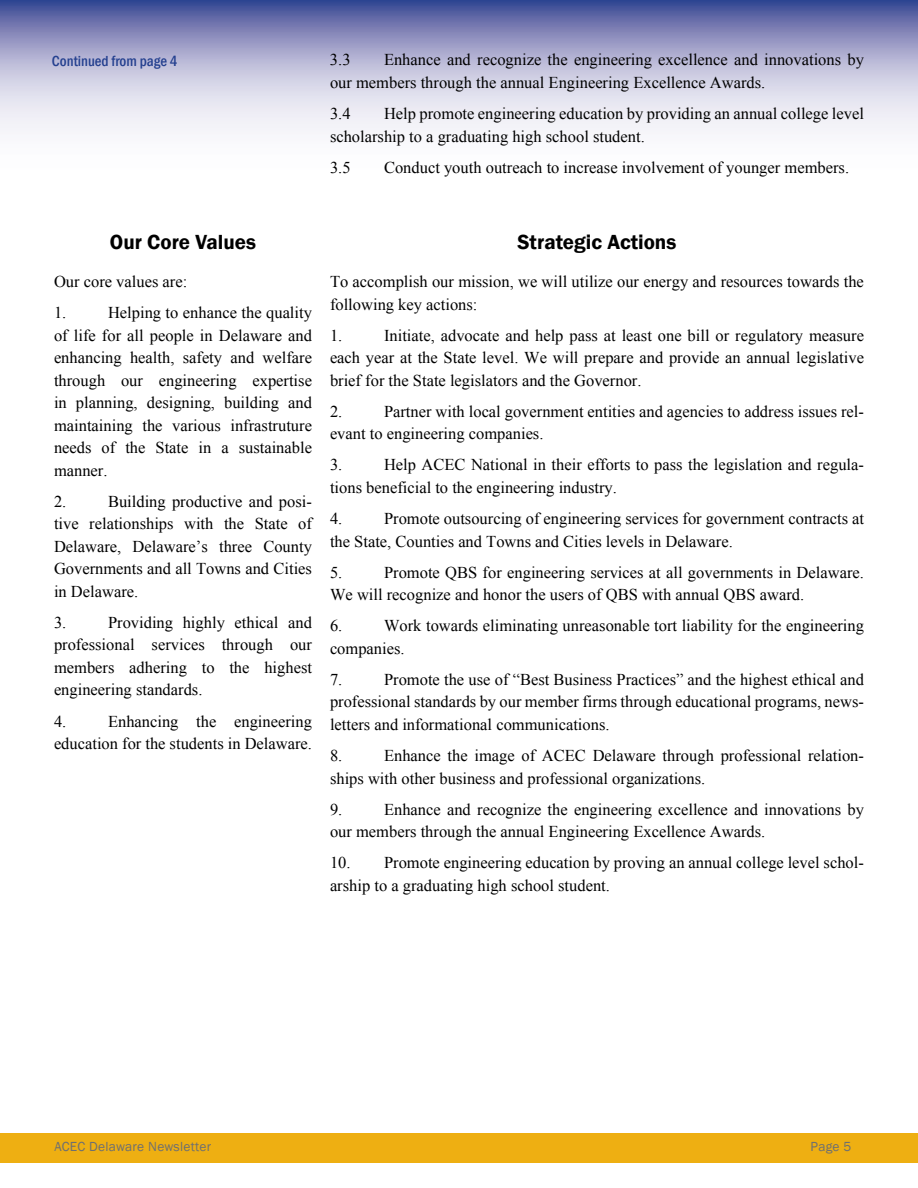
<style>
.page{position:relative;width:918px;height:1188px;background:#fff}
.page>*{position:absolute;margin:0;border:0;box-sizing:border-box;transform-origin:0 0}
.t1{font:600 21px "Franklin Gothic";color:#000}
.t2{font:16.5px/22.5px "Times New Roman";color:#000}
.t3{font:500 condensed 15px "Franklin Gothic";color:#24408f}
.t4{font:13.5px "Franklin Gothic";letter-spacing:.02em;color:#6d6f71}
</style>
<div class="page">
<svg style="left:0;top:0;width:918px;height:131px;background:#b0b2d2"></svg>
<div style="left:0;top:1133px;width:918px;height:30px;background:#eeaf12"></div>
<p class="t3" style="left:52px;top:51px;width:127px">Continued from page 4</p>
<p class="t2" style="left:330px;top:48px;width:536px;text-indent:54px">Enhance and recognize the engineering excellence and innovations by our members through the annual Engineering Excellence Awards.</p>
<p class="t2" style="left:330px;top:102px;width:22px">3.4</p>
<p class="t2" style="left:330px;top:48px;width:22px">3.3</p>
<p class="t2" style="left:330px;top:102px;width:536px;text-indent:54px">Help promote engineering education by providing an annual college level scholarship to a graduating high school student.</p>
<p class="t2" style="left:330px;top:156px;width:22px">3.5</p>
<p class="t2" style="left:384px;top:156px;width:467px">Conduct youth outreach to increase involvement of younger members.</p>
<p class="t1" style="left:110px;top:229px;width:148px">Our Core Values</p>
<p class="t2" style="left:54px;top:266px;width:135px;line-height:31.2px">Our core values are:<br>1.</p>
<p class="t2" style="left:54px;top:301px;width:260px;text-align:justify;text-indent:54px">Helping to enhance the quality of life for all people in Delaware and enhancing health, safety and welfare through our engineering expertise in planning, designing, building and maintaining the various infrastruture needs of the State in a sustainable manner.</p>
<p class="t2" style="left:54px;top:490px;width:14px">2.</p>
<p class="t2" style="left:54px;top:490px;width:260px;text-align:justify;text-indent:54px">Building productive and posi&shy;tive relationships with the State of Delaware, Delaware’s three County Governments and all Towns and Cities in Delaware.</p>
<p class="t2" style="left:54px;top:611px;width:14px">3.</p>
<p class="t2" style="left:54px;top:611px;width:260px;text-align:justify;text-indent:54px">Providing highly ethical and professional services through our members adhering to the highest engineering standards.</p>
<p class="t2" style="left:54px;top:710px;width:14px">4.</p>
<p class="t2" style="left:54px;top:710px;width:260px;text-align:right">Enhancing the engineering education for the students in Delaware.</p>
<p class="t1" style="left:518px;top:229px;width:160px">Strategic Actions</p>
<p class="t2" style="left:330px;top:270px;width:535px">To accomplish our mission, we will utilize our energy and resources towards the following key actions:</p>
<p class="t2" style="left:330px;top:324px;width:14px">1.</p>
<p class="t2" style="left:330px;top:324px;width:536px;text-align:justify;text-indent:54px">Initiate, advocate and help pass at least one bill or regulatory measure each year at the State level. We will prepare and provide an annual legislative brief for the State legislators and the Governor.</p>
<p class="t2" style="left:330px;top:400px;width:14px">2.</p>
<p class="t2" style="left:330px;top:400px;width:535px;text-indent:54px">Partner with local government entities and agencies to address issues rel&shy;evant to engineering companies.</p>
<p class="t2" style="left:330px;top:453px;width:14px">3.</p>
<p class="t2" style="left:330px;top:453px;width:535px;text-indent:54px">Help ACEC National in their efforts to pass the legislation and regula&shy;tions beneficial to the engineering industry.</p>
<p class="t2" style="left:330px;top:507px;width:14px">4.</p>
<p class="t2" style="left:330px;top:507px;width:536px;text-indent:54px">Promote outsourcing of engineering services for government contracts at the State, Counties and Towns and Cities levels in Delaware.</p>
<p class="t2" style="left:330px;top:561px;width:14px">5.</p>
<p class="t2" style="left:330px;top:561px;width:535px;text-indent:54px">Promote QBS for engineering services at all governments in Delaware.<br>We will recognize and honor the users of QBS with annual QBS award.</p>
<p class="t2" style="left:330px;top:614px;width:14px">6.</p>
<p class="t2" style="left:330px;top:614px;width:536px;text-indent:54px">Work towards eliminating unreasonable tort liability for the engineering companies.</p>
<p class="t2" style="left:330px;top:668px;width:14px">7.</p>
<p class="t2" style="left:330px;top:668px;width:535px;text-align:justify;text-indent:54px">Promote the use of “Best Business Practices” and the highest ethical and professional standards by our member firms through educational programs, news&shy;letters and informational communications.</p>
<p class="t2" style="left:330px;top:744px;width:14px">8.</p>
<p class="t2" style="left:330px;top:744px;width:535px;text-indent:54px">Enhance the image of ACEC Delaware through professional relation&shy;ships with other business and professional organizations.</p>
<p class="t2" style="left:330px;top:798px;width:14px">9.</p>
<p class="t2" style="left:330px;top:798px;width:536px;text-indent:54px">Enhance and recognize the engineering excellence and innovations by our members through the annual Engineering Excellence Awards.</p>
<p class="t2" style="left:330px;top:851px;width:535px">10. Promote engineering education by proving an annual college level schol&shy;arship to a graduating high school student.</p>
<p class="t4" style="left:55px;top:1138px;width:158px">ACEC Delaware Newsletter</p>
<p class="t4" style="left:811px;top:1138px;width:42px">Page 5</p>
</div>
